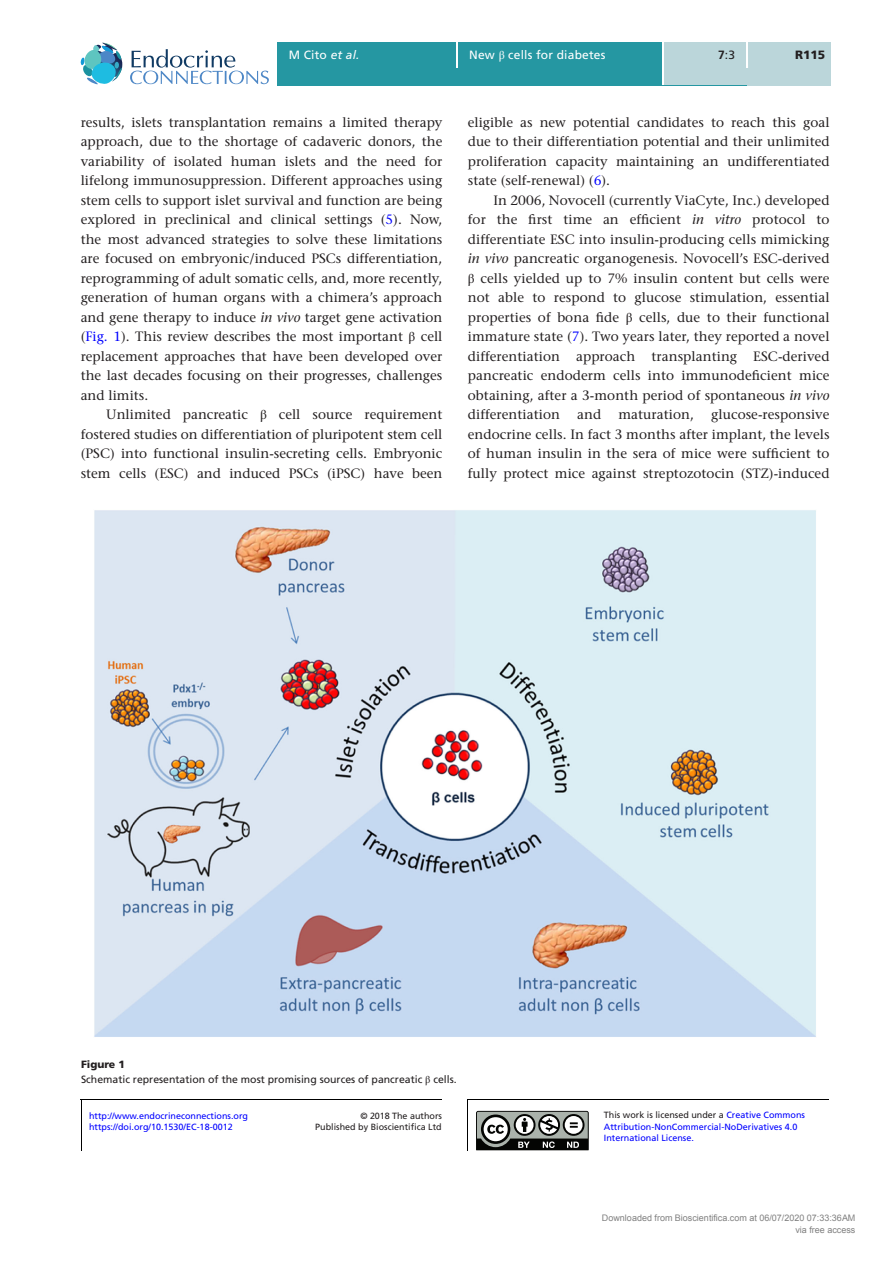
<style>
.page{position:relative;width:893px;height:1263px;background:#fff}
.page>*{position:absolute;margin:0;border:0;box-sizing:border-box;transform-origin:0 0}
.TXI{font:500 13.5px/19.5px "Stone Serif Std";color:#231f20;text-align:justify}
.t1{font:12px "Frutiger LT Std";letter-spacing:.015em;color:#fff}
.PagNum{font:900 12px "Frutiger LT Std";color:#231f20}
.t2{font:12px "Frutiger LT Std";color:#231f20}
.FC{font:10.5px "Frutiger LT Std";color:#231f20}
.FC-2{font:900 10.5px "Frutiger LT Std";color:#231f20}
.TXT{font:9px/11.2px "Frutiger LT Std";color:#00f}
.t3{font:9px/12px "Arial";color:#808080;text-align:right}
.t4{font:9px/11.9px "Frutiger LT Std";color:#231f20;text-align:right}
.s1{font-style:italic}
.s2{font-family:"STIX General"}
.s3{font-weight:700}
.s4{color:#00f}
.s5{font-family:"STIX General";font-weight:400}
.s6{color:#231f20}
</style>
<div class="page">
<div style="left:277px;top:51px;width:554px;height:34px;background:#2597a2"></div>
<div style="left:277px;top:43px;width:179px;height:8px;background:#2597a2"></div>
<hr style="left:456px;top:43px;width:2px;height:25px;background:#fff">
<div style="left:458px;top:43px;width:205px;height:42px;background:#2597a2"></div>
<hr style="left:663px;top:43px;width:1px;height:42px;background:#fff">
<div style="left:664px;top:43px;width:83px;height:42px;background:#bbd6da"></div>
<div style="left:747px;top:68px;width:84px;height:17px;background:#bbd6da"></div>
<div style="left:748px;top:43px;width:83px;height:25px;background:#bbd6da"></div>
<svg style="left:130px;top:49px;width:139px;height:35px"></svg>
<svg style="left:81px;top:43px;width:41px;height:41px"></svg>
<hr style="left:746px;top:43px;width:2px;height:25px;background:#fff">
<img style="left:94px;top:510px;width:722px;height:527px">
<hr style="left:467px;top:1099px;width:1px;height:52px;background:#000">
<hr style="left:467px;top:1099px;width:362px;height:1px;background:#000">
<hr style="left:81px;top:1099px;width:1px;height:52px;background:#000">
<hr style="left:81px;top:1099px;width:361px;height:1px;background:#000">
<svg style="left:476px;top:1111px;width:113px;height:40px"></svg>
<p class="t1" style="left:289px;top:48px;width:72px">M Cito <span class="s1">et al.</span></p>
<p class="t1" style="left:469px;top:48px;width:138px">New <span class="s2">β</span> cells for diabetes</p>
<p class="t2" style="left:718px;top:48px;width:18px"><span class="s3">7</span>:3</p>
<p class="PagNum" style="left:795px;top:48px;width:32px">R115</p>
<p class="TXI" style="left:81px;top:113px;width:363px">results, islets transplantation remains a limited therapy approach, due to the shortage of cadaveric donors, the variability of isolated human islets and the need for lifelong immunosuppression. Different approaches using stem cells to support islet survival and function are being explored in preclinical and clinical settings (<span class="s4">5</span>). Now, the most advanced strategies to solve these limitations are focused on embryonic/induced PSCs differentiation, reprogramming of adult somatic cells, and, more recently, generation of human organs with a chimera’s approach and gene therapy to induce <span class="s1">in vivo</span> target gene activation (<span class="s4">Fig. 1</span>). This review describes the most important <span class="s5">β</span> cell replacement approaches that have been developed over the last decades focusing on their progresses, challenges and limits.</p>
<p class="TXI" style="left:81px;top:405px;width:363px;text-indent:26px">Unlimited pancreatic <span class="s5">β</span> cell source requirement fostered studies on differentiation of pluripotent stem cell (PSC) into functional insulin-secreting cells. Embryonic stem cells (ESC) and induced PSCs (iPSC) have been</p>
<p class="TXI" style="left:468px;top:113px;width:363px">eligible as new potential candidates to reach this goal due to their differentiation potential and their unlimited proliferation capacity maintaining an undifferentiated state (self-renewal) (<span class="s4">6</span>).</p>
<p class="TXI" style="left:468px;top:191px;width:363px;text-indent:26px">In 2006, Novocell (currently ViaCyte, Inc.) developed for the first time an efficient <span class="s1">in vitro</span> protocol to differentiate ESC into insulin-producing cells mimicking <span class="s1">in vivo</span> pancreatic organogenesis. Novocell’s ESC-derived <span class="s5">β</span> cells yielded up to 7% insulin content but cells were not able to respond to glucose stimulation, essential properties of bona fide <span class="s5">β</span> cells, due to their functional immature state (<span class="s4">7</span>). Two years later, they reported a novel differentiation approach transplanting ESC-derived pancreatic endoderm cells into immunodeficient mice obtaining, after a 3-month period of spontaneous <span class="s1">in vivo </span>differentiation</p>
<p class="TXI" style="left:468px;top:405px;width:363px;text-indent:243px">glucose-responsive endocrine cells. In fact 3 months after implant, the levels of human insulin in the sera of mice were sufficient to fully protect mice against streptozotocin (STZ)-induced</p>
<p class="TXI" style="left:577px;top:405px;width:26px">and</p>
<p class="TXI" style="left:618px;top:405px;width:77px">maturation,</p>
<p class="FC-2" style="left:81px;top:1058px;width:45px">Figure 1</p>
<p class="FC" style="left:81px;top:1073px;width:377px">Schematic representation of the most promising sources of pancreatic <span class="s2">β</span> cells.</p>
<p class="TXT" style="left:89px;top:1110px;width:161px">http://www.endocrineconnections.org</p>
<p class="t4" style="left:315px;top:1109px;width:128px">© 2018 The authors<br>Published by Bioscientifica Ltd</p>
<p class="TXT" style="left:89px;top:1121px;width:145px">https://doi.org/10.1530/EC-18-0012</p>
<p class="TXT" style="left:604px;top:1110px;width:203px"><span class="s6">This work is licensed under a</span> Creative Commons<br>Attribution-NonCommercial-NoDerivatives 4.0<br>International License.</p>
<p class="t3" style="left:602px;top:1213px;width:255px">Downloaded from Bioscientifica.com at 06/07/2020 07:33:36AM via free access</p>
</div>
